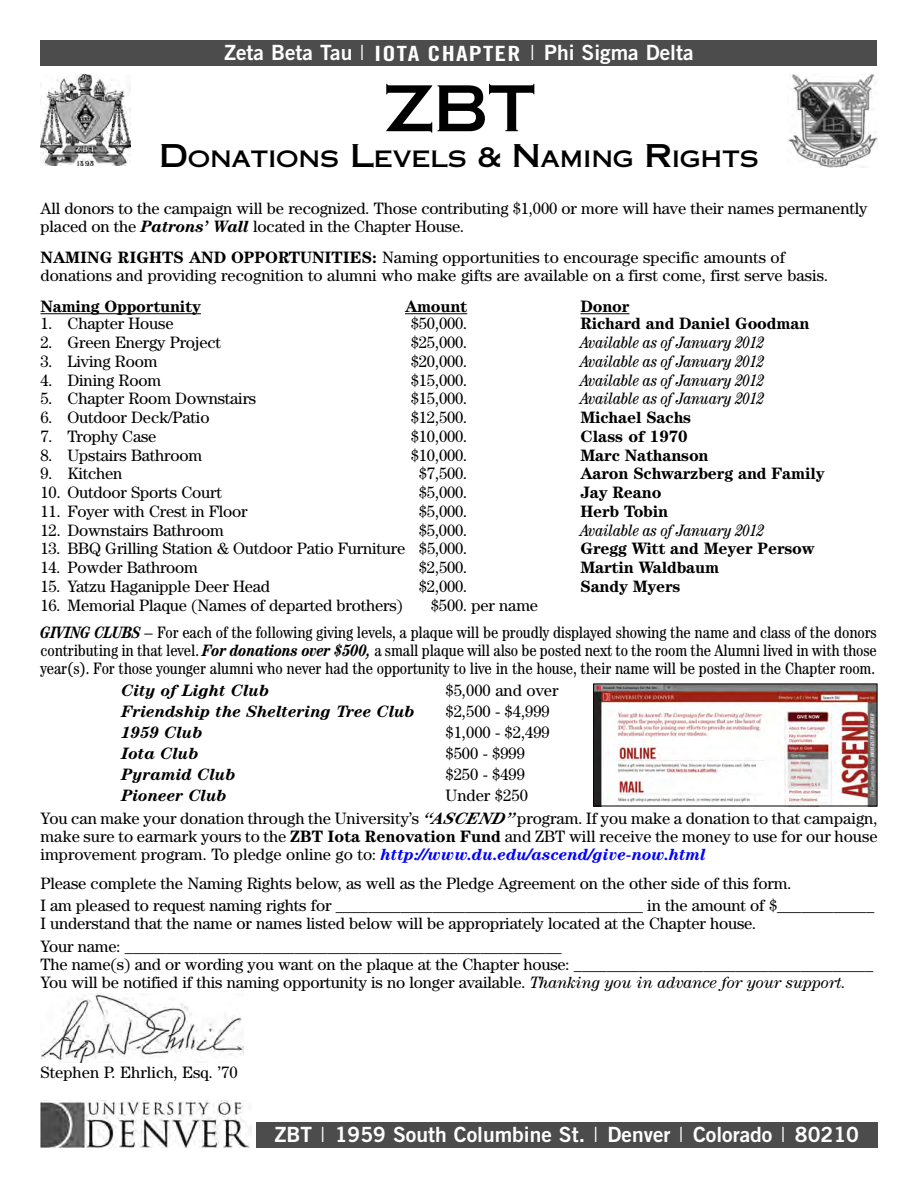
<style>
.page{position:relative;width:918px;height:1188px;background:#fff}
.page>*{position:absolute;margin:0;border:0;box-sizing:border-box;transform-origin:0 0}
.t1{font:63px "Copperplate Thirty One AB";color:#000}
.t2{font:27px "Copperplate Thirty One AB";letter-spacing:-.025em;color:#000}
.t3{font:21px "Trade Gothic Bold Two";color:#fff}
.t4{font:16.5px/18px "Century";letter-spacing:-.01em;color:#000}
.t5{font:condensed 16.5px/27.2px "Century";letter-spacing:-.005em;color:#000}
.t6{font:700 16.5px "Century";letter-spacing:-.01em;color:#000}
.t7{font:italic condensed 16.5px "Century";letter-spacing:-.01em;color:#000}
.t8{font:italic 700 16.5px "Century";color:#000}
.s1{font-family:"Trade Gothic";font-weight:300}
.s2{font-family:"Trade Gothic Bold Cond Twenty"}
.s3{font-size:31.5px}
.s4{font-weight:700;font-style:italic}
.s5{font-weight:700}
.s6{font-stretch:normal}
.s7{font-weight:700;font-style:italic;color:#00f}
.s8{font-style:italic}
</style>
<div class="page">
<hr style="left:40px;top:313px;width:161px;height:1px;background:#000">
<hr style="left:405px;top:313px;width:62px;height:1px;background:#000">
<hr style="left:580px;top:313px;width:50px;height:1px;background:#000">
<div style="left:40px;top:40px;width:838px;height:26px;background:#4c4c4c"></div>
<img style="left:40px;top:74px;width:91px;height:91px">
<img style="left:788px;top:74px;width:90px;height:93px">
<img style="left:40px;top:1101px;width:211px;height:47px">
<div style="left:256px;top:1122px;width:622px;height:26px;background:#4c4c4c"></div>
<img style="left:41px;top:994px;width:203px;height:68px">
<img style="left:595px;top:686px;width:281px;height:118px">
<div style="left:593px;top:684px;width:285px;height:122px;border:1px solid #000"></div>
<p class="t3" style="left:224px;top:45px;width:471px">Zeta Beta Tau <span class="s1">l</span> <span class="s2">IOTA CHAPTER</span> <span class="s1">l</span> Phi Sigma Delta</p>
<h1 class="t1" style="left:382px;top:85px;width:156px">ZBT</h1>
<h2 class="t2" style="left:159px;top:148px;width:601px"><span class="s3">D</span>onations <span class="s3">L</span>evels &amp; <span class="s3">N</span>aming <span class="s3">R</span>ights</h2>
<p class="t4" style="left:40px;top:201px;width:828px">All donors to the campaign will be recognized. Those contributing $1,000 or more will have their names permanently placed on the <span class="s4">Patrons’ Wall</span> located in the Chapter House.</p>
<p class="t4" style="left:40px;top:250px;width:789px"><span class="s5">NAMING RIGHTS AND OPPORTUNITIES:</span> Naming opportunities to encourage specific amounts of donations and providing recognition to alumni who make gifts are available on a first come, first serve basis.</p>
<p class="t6" style="left:40px;top:301px;width:162px">Naming Opportunity</p>
<p class="t6" style="left:405px;top:301px;width:64px">Amount</p>
<p class="t6" style="left:580px;top:301px;width:51px">Donor</p>
<p class="t4" style="left:40px;top:316px;width:135px">1. Chapter House</p>
<p class="t4" style="left:411px;top:316px;width:58px">$50,000.</p>
<p class="t6" style="left:580px;top:318px;width:230px">Richard and Daniel Goodman</p>
<p class="t4" style="left:40px;top:335px;width:182px">2. Green Energy Project</p>
<p class="t4" style="left:411px;top:335px;width:58px">$25,000.</p>
<p class="t7" style="left:580px;top:337px;width:186px">Available as of January 2012</p>
<p class="t4" style="left:40px;top:354px;width:119px">3. Living Room</p>
<p class="t4" style="left:411px;top:354px;width:58px">$20,000.</p>
<p class="t7" style="left:580px;top:356px;width:186px">Available as of January 2012</p>
<p class="t4" style="left:40px;top:372px;width:122px">4. Dining Room</p>
<p class="t4" style="left:411px;top:372px;width:58px">$15,000.</p>
<p class="t7" style="left:580px;top:374px;width:186px">Available as of January 2012</p>
<p class="t4" style="left:40px;top:391px;width:217px">5. Chapter Room Downstairs</p>
<p class="t4" style="left:411px;top:391px;width:58px">$15,000.</p>
<p class="t7" style="left:580px;top:393px;width:186px">Available as of January 2012</p>
<p class="t4" style="left:40px;top:410px;width:171px">6. Outdoor Deck/Patio</p>
<p class="t4" style="left:411px;top:410px;width:58px">$12,500.</p>
<p class="t6" style="left:580px;top:412px;width:112px">Michael Sachs</p>
<p class="t4" style="left:40px;top:429px;width:118px">7. Trophy Case</p>
<p class="t4" style="left:411px;top:429px;width:58px">$10,000.</p>
<p class="t6" style="left:580px;top:431px;width:109px">Class of 1970</p>
<p class="t4" style="left:40px;top:448px;width:163px">8. Upstairs Bathroom</p>
<p class="t4" style="left:411px;top:448px;width:58px">$10,000.</p>
<p class="t6" style="left:580px;top:449px;width:130px">Marc Nathanson</p>
<p class="t4" style="left:40px;top:466px;width:83px">9. Kitchen</p>
<p class="t4" style="left:419px;top:466px;width:50px">$7,500.</p>
<p class="t6" style="left:580px;top:468px;width:246px">Aaron Schwarzberg and Family</p>
<p class="t4" style="left:40px;top:485px;width:183px">10. Outdoor Sports Court</p>
<p class="t4" style="left:419px;top:485px;width:50px">$5,000.</p>
<p class="t6" style="left:580px;top:487px;width:82px">Jay Reano</p>
<p class="t4" style="left:40px;top:504px;width:209px">11. Foyer with Crest in Floor</p>
<p class="t4" style="left:419px;top:504px;width:50px">$5,000.</p>
<p class="t6" style="left:580px;top:506px;width:89px">Herb Tobin</p>
<p class="t4" style="left:40px;top:523px;width:185px">12. Downstairs Bathroom</p>
<p class="t4" style="left:419px;top:523px;width:50px">$5,000.</p>
<p class="t7" style="left:580px;top:524px;width:186px">Available as of January 2012</p>
<p class="t4" style="left:40px;top:541px;width:428px">13. BBQ Grilling Station &amp; Outdoor Patio Furniture $5,000.</p>
<p class="t6" style="left:580px;top:543px;width:236px">Gregg Witt and Meyer Persow</p>
<p class="t4" style="left:40px;top:560px;width:159px">14. Powder Bathroom</p>
<p class="t4" style="left:419px;top:560px;width:50px">$2,500.</p>
<p class="t6" style="left:580px;top:562px;width:140px">Martin Waldbaum</p>
<p class="t4" style="left:40px;top:579px;width:231px">15. Yatzu Haganipple Deer Head</p>
<p class="t4" style="left:419px;top:579px;width:50px">$2,000.</p>
<p class="t6" style="left:580px;top:581px;width:102px">Sandy Myers</p>
<p class="t4" style="left:40px;top:598px;width:364px">16. Memorial Plaque (Names of departed brothers)</p>
<p class="t5" style="left:40px;top:593px;width:838px;text-indent:390px"><span class="s6">$500. per name<br></span><span class="s4">GIVING CLUBS</span> <span class="s6">–</span> For each of the following giving levels, a plaque will be proudly displayed showing the name and class of the donors</p>
<p class="t5" style="left:40px;top:643px;width:838px;line-height:18px">contributing in that level. <span class="s4">For donations over $500,</span> a small plaque will also be posted next to the room the Alumni lived in with those year(s). For those younger alumni who never had the opportunity to live in the house, their name will be posted in the Chapter room.</p>
<p class="t8" style="left:121px;top:685px;width:149px">City of Light Club</p>
<p class="t4" style="left:445px;top:683px;width:115px">$5,000 and over</p>
<p class="t8" style="left:121px;top:706px;width:295px">Friendship the Sheltering Tree Club</p>
<p class="t4" style="left:445px;top:704px;width:106px">$2,500 - $4,999</p>
<p class="t8" style="left:121px;top:727px;width:83px">1959 Club</p>
<p class="t4" style="left:445px;top:725px;width:106px">$1,000 - $2,499</p>
<p class="t8" style="left:121px;top:748px;width:79px">Iota Club</p>
<p class="t4" style="left:445px;top:746px;width:81px">$500 - $999</p>
<p class="t8" style="left:121px;top:769px;width:116px">Pyramid Club</p>
<p class="t4" style="left:445px;top:767px;width:81px">$250 - $499</p>
<p class="t8" style="left:121px;top:790px;width:107px">Pioneer Club</p>
<p class="t4" style="left:40px;top:786px;width:839px;line-height:22.5px;text-indent:405px">Under $250<br>You can make your donation through the University’s <span class="s4">“ASCEND”</span> program. If you make a donation to that campaign,</p>
<p class="t4" style="left:41px;top:829px;width:839px">make sure to earmark yours to the <span class="s5">ZBT Iota Renovation Fund</span> and ZBT will receive the money to use for our house improvement program. To pledge online go to: <span class="s7">http://www.du.edu/ascend/give-now.html</span></p>
<p class="t4" style="left:40px;top:873px;width:835px;line-height:22.5px">Please complete the Naming Rights below, as well as the Pledge Agreement on the other side of this form.<br>I am pleased to request naming rights for ______________________________________ in the amount of $____________</p>
<p class="t4" style="left:40px;top:914px;width:717px;line-height:22.5px">I understand that the name or names listed below will be appropriately located at the Chapter house.<br>Your name: ______________________________________________________</p>
<p class="t4" style="left:40px;top:957px;width:834px">The name(s) and or wording you want on the plaque at the Chapter house: _____________________________________<br>You will be notified if this naming opportunity is no longer available. <span class="s8">Thanking you in advance for your support.</span></p>
<p class="t4" style="left:40px;top:1065px;width:199px">Stephen P. Ehrlich, Esq. ’70</p>
<p class="t3" style="left:275px;top:1127px;width:586px">ZBT <span class="s1">l</span> 1959 South Columbine St. <span class="s1">l</span> Denver <span class="s1">l</span> Colorado <span class="s1">l</span> 80210</p>
</div>
